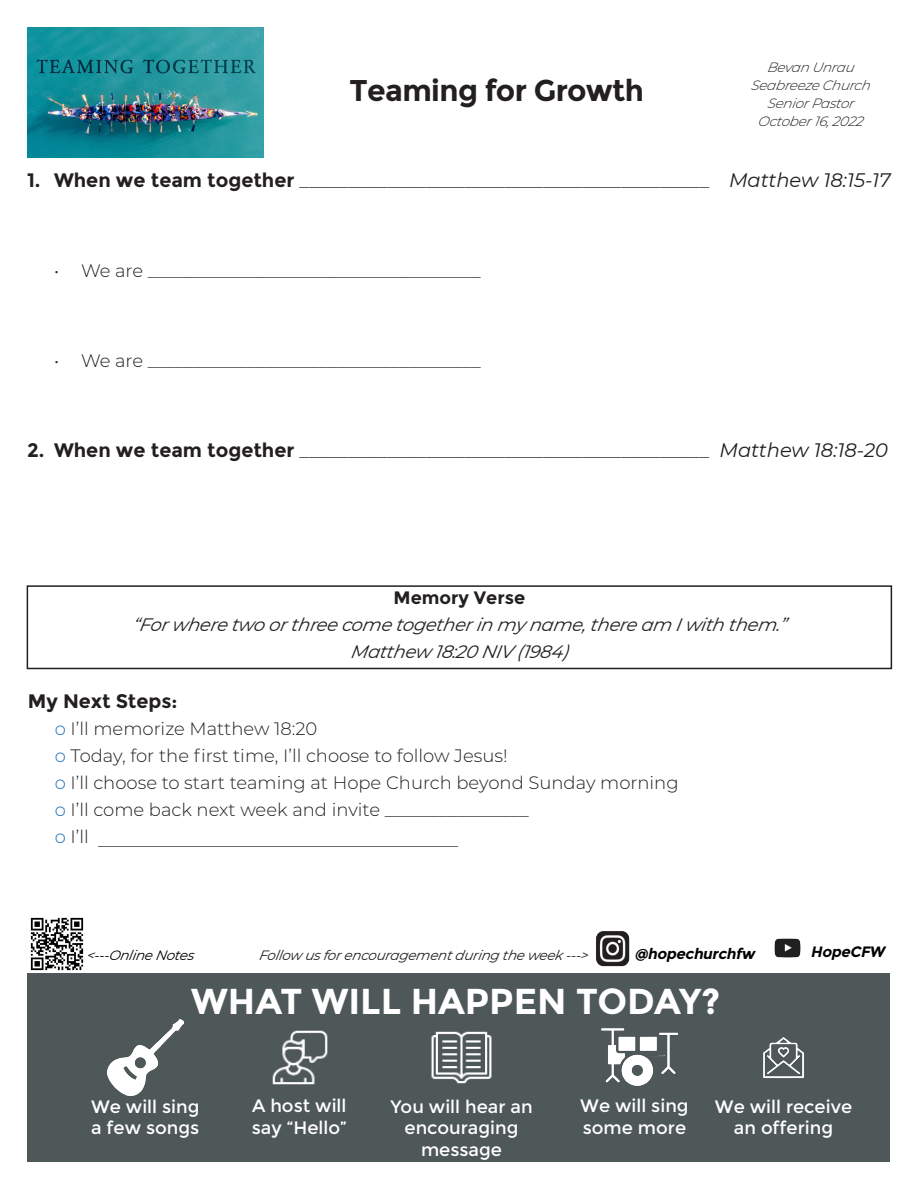
<style>
.page{position:relative;width:918px;height:1188px;background:#fff}
.page>*{position:absolute;margin:0;border:0;box-sizing:border-box;transform-origin:0 0}
.t1{font:700 36px "Montserrat";color:#fff}
.t2{font:700 30px "Montserrat";letter-spacing:-.02em;color:#231f20}
.t3{font:300 19.5px "Montserrat";color:#231f20}
.t4{font:700 19.5px "Montserrat";color:#231f20}
.t5{font:300 18px "Montserrat";color:#231f20}
.t6{font:18px/21.6px "Montserrat";color:#fff}
.t7{font:italic 18px "Montserrat";color:#231f20}
.t8{font:700 18px "Montserrat";color:#231f20}
.t9{font:italic 700 15px "Montserrat";color:#000}
.t10{font:italic 300 13.5px "Montserrat";color:#231f20}
.t11{font:italic 13.5px "Montserrat";color:#231f20}
.t12{font:italic 13.5px "Montserrat";color:#000}
.s1{font-weight:700}
.s2{font-weight:400;font-style:italic}
.s3{color:#2472ba}
</style>
<div class="page">
<img style="left:27px;top:27px;width:237px;height:131px">
<div style="left:28px;top:974px;width:862px;height:188px;background:#4f5859"></div>
<img style="left:602px;top:1028px;width:75px;height:58px">
<img style="left:596px;top:931px;width:34px;height:36px">
<img style="left:774px;top:938px;width:27px;height:20px">
<img style="left:30px;top:917px;width:54px;height:54px">
<img style="left:107px;top:1020px;width:76px;height:76px">
<img style="left:272px;top:1030px;width:56px;height:55px">
<img style="left:763px;top:1037px;width:41px;height:41px">
<img style="left:431px;top:1031px;width:61px;height:53px">
<div style="left:27px;top:585px;width:865px;height:84px;border:2px solid #231f20"></div>
<p class="t2" style="left:350px;top:73px;width:296px">Teaming for Growth</p>
<p class="t10" style="left:767px;top:58px;width:92px">Bevan Unrau</p>
<p class="t10" style="left:751px;top:76px;width:124px">Seabreeze Church</p>
<p class="t10" style="left:767px;top:94px;width:92px">SeniorPastor</p>
<p class="t10" style="left:758px;top:112px;width:110px">October16, 2022</p>
<p class="t3" style="left:27px;top:167px;width:865px"><span class="s1">1. When we team together</span> __________________________________________ <span class="s2">Matthew 18:15-17</span></p>
<p class="t5" style="left:54px;top:258px;width:428px">• We are _____________________________________</p>
<p class="t5" style="left:54px;top:348px;width:428px">• We are _____________________________________</p>
<p class="t3" style="left:27px;top:437px;width:863px"><span class="s1">2. When we team together</span> __________________________________________ <span class="s2">Matthew 18:18-20</span></p>
<p class="t8" style="left:393px;top:587px;width:133px">Memory Verse</p>
<p class="t7" style="left:133px;top:613px;width:660px">“Forwhere two orthree come togetherin my name, there am Iwith them.”</p>
<p class="t7" style="left:351px;top:640px;width:224px">Matthew 18:20 NIV (1984)</p>
<p class="t4" style="left:28px;top:690px;width:151px">My Next Steps:</p>
<p class="t5" style="left:55px;top:716px;width:264px"><span class="s3">o</span> I’ll memorize Matthew 18:20</p>
<p class="t5" style="left:55px;top:743px;width:454px"><span class="s3">o</span> Today, for the first time, I’ll choose to follow Jesus!</p>
<p class="t5" style="left:55px;top:770px;width:625px"><span class="s3">o</span> I’ll choose to start teaming at Hope Church beyond Sunday morning</p>
<p class="t5" style="left:55px;top:797px;width:476px"><span class="s3">o</span> I’ll come back next week and invite ________________</p>
<p class="t5" style="left:55px;top:827px;width:405px"><sup>o</sup> I’ll ________________________________________</p>
<p class="t12" style="left:86px;top:946px;width:112px">&lt;---Online Notes</p>
<p class="t11" style="left:259px;top:946px;width:334px">Follow usforencouragementduring the week ---&gt;</p>
<p class="t9" style="left:634px;top:945px;width:125px">@hopechurchfw</p>
<p class="t9" style="left:811px;top:943px;width:79px">HopeCFW</p>
<p class="t1" style="left:191px;top:980px;width:530px">WHAT WILL HAPPEN TODAY?</p>
<p class="t6" style="left:91px;top:1096px;width:110px">We will sing a few songs</p>
<p class="t6" style="left:252px;top:1095px;width:96px">A host will say “Hello”</p>
<p class="t6" style="left:390px;top:1096px;width:144px">You will hear an</p>
<p class="t6" style="left:405px;top:1117px;width:116px">encouraging</p>
<p class="t6" style="left:421px;top:1139px;width:83px">message</p>
<p class="t6" style="left:580px;top:1095px;width:110px">We will sing some more</p>
<p class="t6" style="left:715px;top:1096px;width:139px">We will receive</p>
<p class="t6" style="left:734px;top:1117px;width:101px">an offering</p>
</div>
